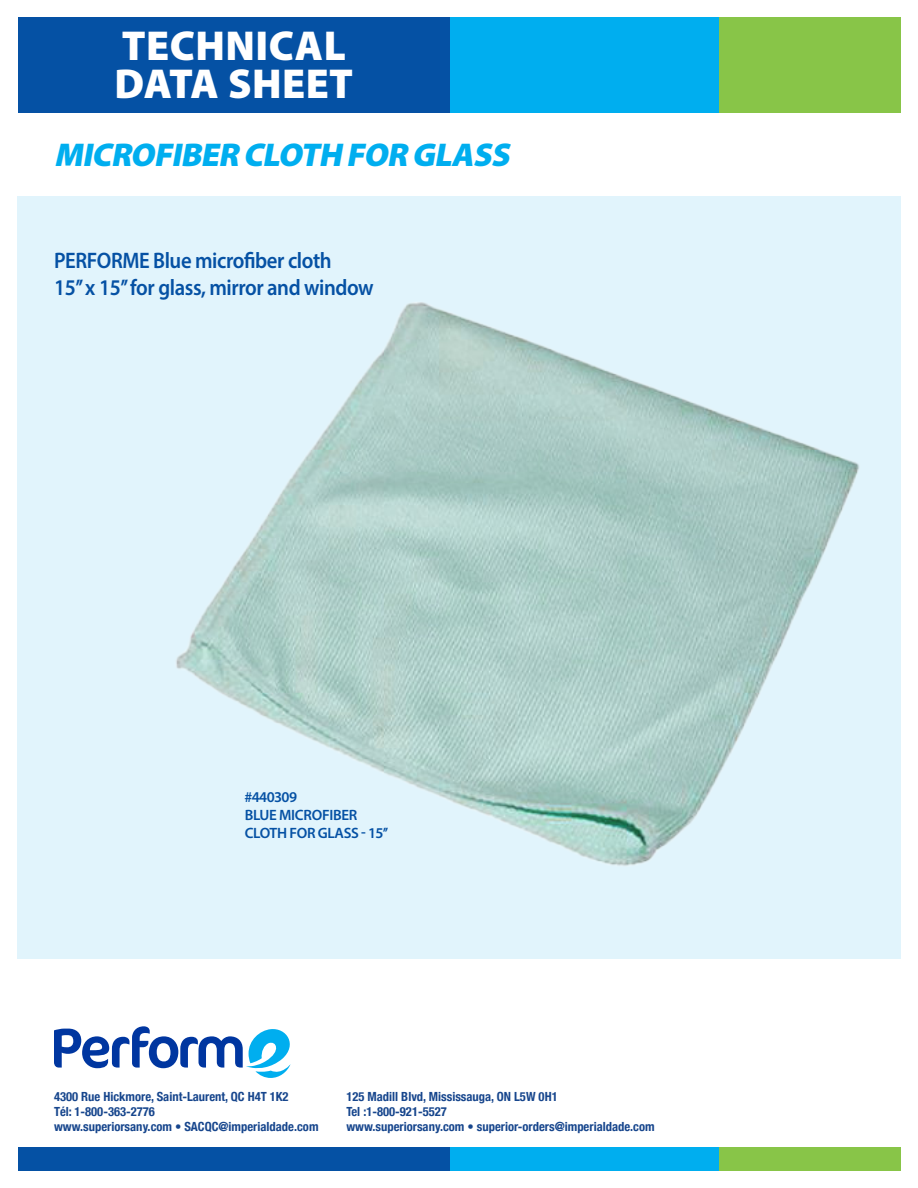
<style>
.page{position:relative;width:918px;height:1188px;background:#fff}
.page>*{position:absolute;margin:0;border:0;box-sizing:border-box;transform-origin:0 0}
.t1{font:900 42px "Myriad Pro";letter-spacing:.01em;color:#fff}
.t2{font:italic 900 33px "Myriad Pro";color:#00aeef}
.t3{font:600 22.5px/27px "Myriad Pro";letter-spacing:-.02em;color:#0551a4;scale:.92 1}
.t4{font:600 15px/18px "Myriad Pro";letter-spacing:-.02em;color:#0551a4}
.t5{font:700 condensed 12.6px "Helvetica Neue";color:#17468d}
</style>
<div class="page">
<div style="left:719px;top:17px;width:182px;height:95px;background:#88c548"></div>
<div style="left:450px;top:17px;width:269px;height:95px;background:#00aeef"></div>
<div style="left:18px;top:17px;width:432px;height:95px;background:#0551a4"></div>
<div style="left:719px;top:1148px;width:182px;height:23px;background:#88c548"></div>
<div style="left:450px;top:1148px;width:269px;height:23px;background:#00aeef"></div>
<div style="left:18px;top:1148px;width:432px;height:23px;background:#0551a4"></div>
<div style="left:17px;top:197px;width:884px;height:762px;background:#e1f4fc"></div>
<img style="left:176px;top:302px;width:683px;height:564px">
<svg style="left:54px;top:1026px;width:237px;height:52px"></svg>
<p class="t1" style="left:122px;top:18px;width:226px">TECHNICAL</p>
<p class="t1" style="left:114px;top:56px;width:240px">DATA SHEET</p>
<p class="t2" style="left:54px;top:133px;width:464px">MICROFIBER CLOTH FOR GLASS</p>
<p class="t3" style="left:54px;top:247px;width:349px">PERFORME Blue microfiber cloth<br>15’’ x 15’’ for glass, mirror and window</p>
<p class="t4" style="left:245px;top:787px;width:54px">#440309</p>
<p class="t4" style="left:245px;top:805px;width:145px">BLUE MICROFIBER<br>CLOTH FOR GLASS - 15’’</p>
<p class="t5" style="left:54px;top:1086px;width:236px">4300 Rue Hickmore, Saint-Laurent, QC H4T 1K2</p>
<p class="t5" style="left:54px;top:1101px;width:103px">Tél: 1-800-363-2776</p>
<p class="t5" style="left:54px;top:1117px;width:266px">www.superiorsany.com • SACQC@imperialdade.com</p>
<p class="t5" style="left:346px;top:1086px;width:213px">125 Madill Blvd, Mississauga, ON L5W 0H1</p>
<p class="t5" style="left:346px;top:1101px;width:102px">Tel :1-800-921-5527</p>
<p class="t5" style="left:346px;top:1117px;width:310px">www.superiorsany.com • superior-orders@imperialdade.com</p>
</div>
